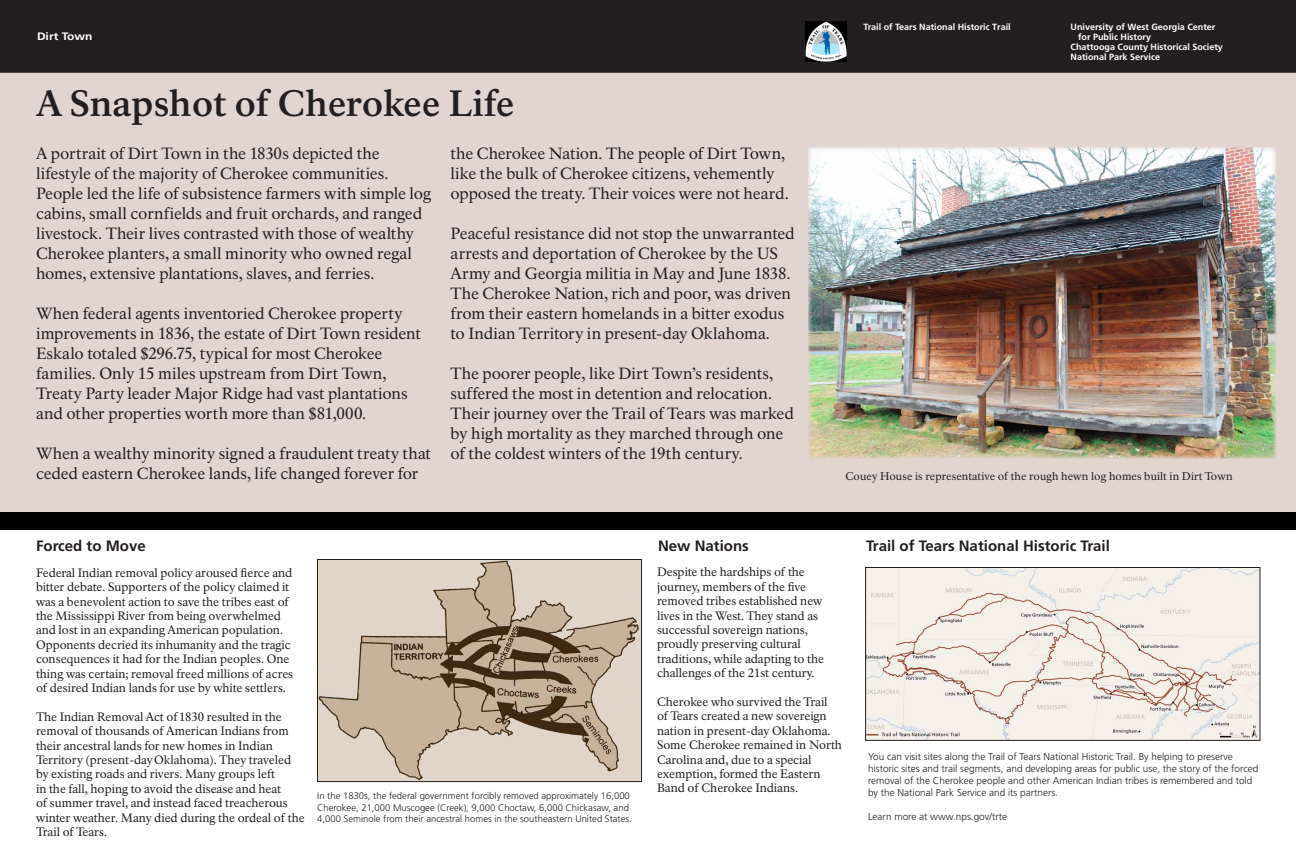
<style>
.page{position:relative;width:1296px;height:864px;background:#fff}
.page>*{position:absolute;margin:0;border:0;box-sizing:border-box;transform-origin:0 0}
.t1{font:700 36px "NPS Rawlinson OT";color:#231f20}
.t2{font:16px/20px "NPS Rawlinson OT";letter-spacing:-.01em;color:#231f20}
.t3{font:700 15px "Frutiger LT Std";color:#231f20}
.t4{font:12px/14.4px "NPS Rawlinson OT";letter-spacing:-.005em;color:#231f20}
.t5{font:11px "NPS Rawlinson OT";letter-spacing:.01em;color:#231f20}
.t6{font:700 10.8px "Frutiger LT Std";color:#fff;scale:1.11 1}
.t7{font:300 10px/12px "Frutiger LT Std";color:#231f20}
.t8{font:300 9.5px/11.4px "Frutiger LT Std";color:#231f20}
.t9{font:700 9px "Frutiger LT Std";color:#fff}
</style>
<div class="page">
<div style="left:0;top:68px;width:1296px;height:454px;background:#e2d5d0"></div>
<div style="left:0;top:0;width:1296px;height:72px;background:#231f20"></div>
<div style="left:0;top:512px;width:1296px;height:18px;background:#010000"></div>
<img style="left:319px;top:561px;width:321px;height:219px">
<div style="left:317px;top:559px;width:325px;height:223px;border:1px solid #231f20"></div>
<img style="left:867px;top:569px;width:391px;height:170px">
<div style="left:865px;top:567px;width:395px;height:174px;border:1px solid #231f20"></div>
<img style="left:808px;top:147px;width:468px;height:312px">
<img style="left:805px;top:21px;width:41px;height:40px">
<p class="t6" style="left:37px;top:30px;width:51px">Dirt Town</p>
<h1 class="t1" style="left:36px;top:82px;width:480px">A Snapshot of Cherokee Life</h1>
<p class="t2" style="left:36px;top:144px;width:397px">A portrait of Dirt Town in the 1830s depicted the lifestyle of the majority of Cherokee communities.<br>People led the life of subsistence farmers with simple log cabins, small cornfields and fruit orchards, and ranged livestock. Their lives contrasted with those of wealthy Cherokee planters, a small minority who owned regal homes, extensive plantations, slaves, and ferries.</p>
<p class="t2" style="left:36px;top:304px;width:386px">When federal agents inventoried Cherokee property improvements in 1836, the estate of Dirt Town resident Eskalo totaled $296.75, typical for most Cherokee families. Only 15 miles upstream from Dirt Town, Treaty Party leader Major Ridge had vast plantations and other properties worth more than $81,000.</p>
<p class="t2" style="left:36px;top:444px;width:397px">When a wealthy minority signed a fraudulent treaty that ceded eastern Cherokee lands, life changed forever for</p>
<p class="t2" style="left:450px;top:144px;width:340px">the Cherokee Nation. The people of Dirt Town, like the bulk of Cherokee citizens, vehemently opposed the treaty. Their voices were not heard.</p>
<p class="t2" style="left:450px;top:224px;width:346px">Peaceful resistance did not stop the unwarranted arrests and deportation of Cherokee by the US Army and Georgia militia in May and June 1838.<br>The Cherokee Nation, rich and poor, was driven from their eastern homelands in a bitter exodus to Indian Territory in present-day Oklahoma.</p>
<p class="t2" style="left:450px;top:364px;width:345px">The poorer people, like Dirt Town’s residents, suffered the most in detention and relocation.<br>Their journey over the Trail of Tears was marked by high mortality as they marched through one of the coldest winters of the 19th century.</p>
<p class="t9" style="left:864px;top:22px;width:149px">Trail of Tears National Historic Trail</p>
<p class="t9" style="left:1071px;top:22px;width:146px">University of West Georgia Center</p>
<p class="t9" style="left:1078px;top:32px;width:75px">for Public History</p>
<p class="t9" style="left:1071px;top:42px;width:154px">Chattooga County Historical Society</p>
<p class="t9" style="left:1071px;top:52px;width:91px">National Park Service</p>
<p class="t5" style="left:845px;top:470px;width:389px">Couey House is representative of the rough hewn log homes built in Dirt Town</p>
<p class="t3" style="left:36px;top:537px;width:111px">Forced to Move</p>
<p class="t3" style="left:658px;top:537px;width:92px">New Nations</p>
<p class="t3" style="left:866px;top:537px;width:245px">Trail of Tears National Historic Trail</p>
<p class="t4" style="left:657px;top:565px;width:169px">Despite the hardships of the journey, members of the five removed tribes established new lives in the West. They stand as successful sovereign nations, proudly preserving cultural traditions, while adapting to the challenges of the 21st century.</p>
<p class="t4" style="left:657px;top:695px;width:187px">Cherokee who survived the Trail<br>of Tears created a new sovereign nation in present-day Oklahoma.<br>Some Cherokee remained in North<br>Carolina and, due to a special exemption, formed the Eastern<br>Band of Cherokee Indians.</p>
<p class="t4" style="left:36px;top:566px;width:259px">Federal Indian removal policy aroused fierce and bitter debate. Supporters of the policy claimed it was a benevolent action to save the tribes east of the Mississippi River from being overwhelmed and lost in an expanding American population.<br>Opponents decried its inhumanity and the tragic consequences it had for the Indian peoples. One thing was certain; removal freed millions of acres of desired Indian lands for use by white settlers.</p>
<p class="t4" style="left:36px;top:710px;width:270px">The Indian Removal Act of 1830 resulted in the removal of thousands of American Indians from their ancestral lands for new homes in Indian Territory (present-day Oklahoma). They traveled by existing roads and rivers. Many groups left<br>in the fall, hoping to avoid the disease and heat<br>of summer travel, and instead faced treacherous winter weather. Many died during the ordeal of the Trail of Tears.</p>
<p class="t7" style="left:868px;top:750px;width:392px">You can visit sites along the Trail of Tears National Historic Trail. By helping to preserve historic sites and trail segments, and developing areas for public use, the story of the forced removal of the Cherokee people and other American Indian tribes is remembered and told by the National Park Service and its partners.</p>
<p class="t7" style="left:868px;top:810px;width:140px">Learn more at www.nps.gov/trte</p>
<p class="t8" style="left:317px;top:791px;width:316px">In the 1830s, the federal government forcibly removed approximately 16,000<br>Cherokee, 21,000 Muscogee (Creek), 9,000 Choctaw, 6,000 Chickasaw, and<br>4,000 Seminole from their ancestral homes in the southeastern United States.</p>
</div>
